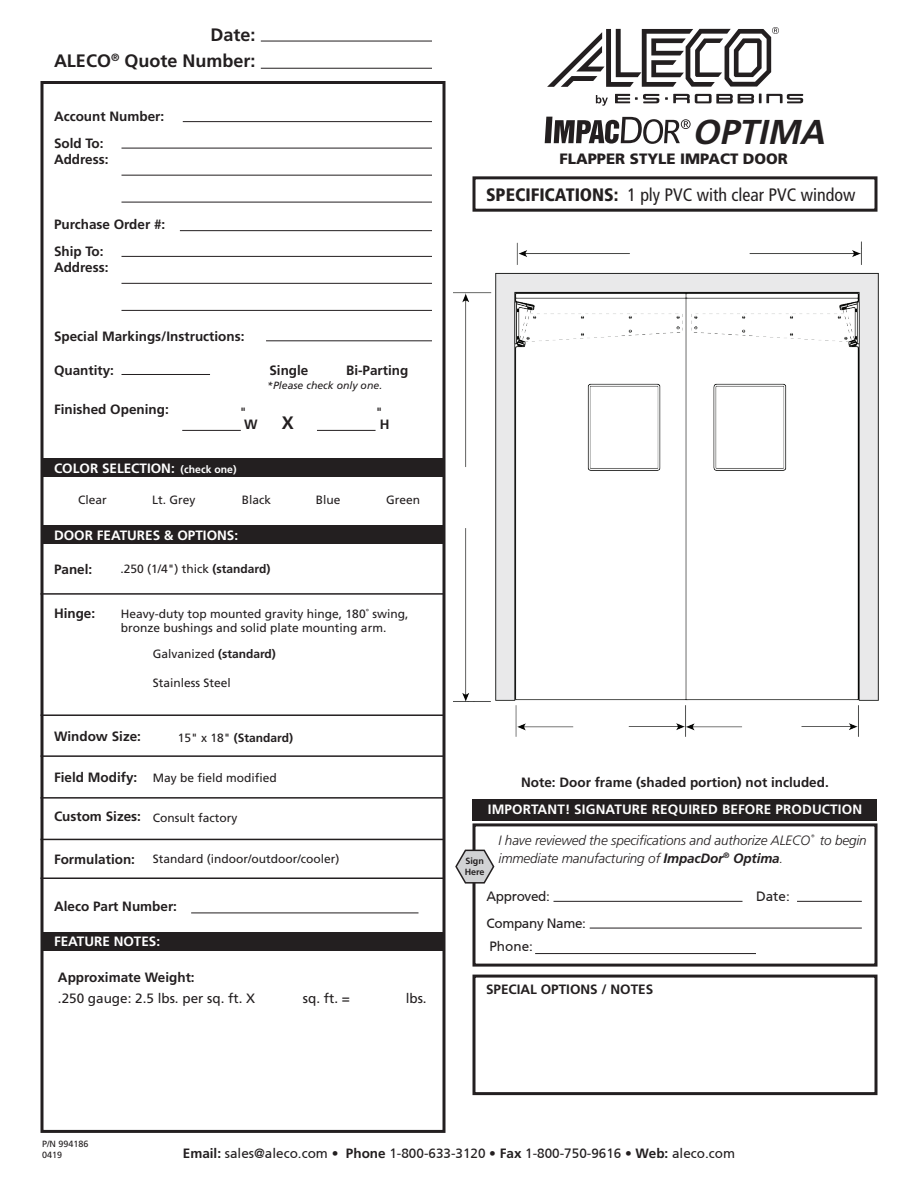
<style>
.page{position:relative;width:918px;height:1188px;background:#fff}
.page>*{position:absolute;margin:0;border:0;box-sizing:border-box;transform-origin:0 0}
.t1{font:italic 700 34.5px "Frutiger";color:#231f20}
.t2{font:condensed 18px "Frutiger";color:#231f20}
.t3{font:700 18px/27px "Frutiger";color:#231f20;text-align:right}
.t4{font:900 15px "Frutiger";color:#231f20}
.t5{font:700 13.5px/26.7px "Frutiger";color:#231f20}
.t6{font:700 13.5px "Frutiger";color:#fff}
.t7{font:italic 300 13.5px/18px "Frutiger";letter-spacing:-.01em;color:#231f20}
.t8{font:13.5px "Frutiger CE";color:#231f20}
.t9{font:13.5px "Frutiger";color:#231f20}
.t10{font:13.5px/23.7px "Frutiger CE";letter-spacing:-.025em;color:#231f20}
.t11{font:12px/14.4px "Frutiger";color:#231f20}
.t12{font:700 12px "Frutiger";color:#231f20}
.t13{font:italic 10.5px "Frutiger";color:#231f20}
.t14{font:9px/10.8px "Frutiger";color:#231f20}
.t15{font:700 9px/10.8px "Frutiger";color:#231f20}
.s1{font-size:10.5px}
.s2{font-family:"Frutiger CE"}
.s3{font-weight:700}
.s4{font-weight:400}
.s5{font-weight:700;font-size:13.5px}
.s6{font-weight:900}
.s7{font-family:"Frutiger";font-weight:700}
</style>
<div class="page">
<svg style="left:615px;top:94px;width:44px;height:9px"></svg>
<svg style="left:665px;top:94px;width:138px;height:10px"></svg>
<svg style="left:596px;top:95px;width:12px;height:11px"></svg>
<svg style="left:547px;top:27px;width:232px;height:60px"></svg>
<svg style="left:545px;top:117px;width:146px;height:27px"></svg>
<div style="left:472px;top:176px;width:406px;height:36px;border:3px solid #231f20"></div>
<hr style="left:261px;top:41px;width:171px;height:1px;background:#231f20">
<hr style="left:261px;top:68px;width:171px;height:1px;background:#231f20">
<hr style="left:183px;top:121px;width:249px;height:1px;background:#231f20">
<hr style="left:122px;top:148px;width:310px;height:1px;background:#231f20">
<hr style="left:122px;top:175px;width:310px;height:1px;background:#231f20">
<hr style="left:122px;top:202px;width:310px;height:1px;background:#231f20">
<hr style="left:180px;top:230px;width:252px;height:1px;background:#231f20">
<hr style="left:122px;top:256px;width:310px;height:1px;background:#231f20">
<hr style="left:122px;top:283px;width:310px;height:1px;background:#231f20">
<hr style="left:122px;top:310px;width:310px;height:1px;background:#231f20">
<div style="left:40px;top:81px;width:406px;height:1052px;border:3px solid #231f20"></div>
<hr style="left:266px;top:340px;width:166px;height:1px;background:#231f20">
<hr style="left:122px;top:374px;width:88px;height:1px;background:#231f20">
<hr style="left:182px;top:430px;width:59px;height:1px;background:#231f20">
<hr style="left:317px;top:430px;width:59px;height:1px;background:#231f20">
<div style="left:41px;top:459px;width:402px;height:18px;background:#231f20"></div>
<div style="left:41px;top:526px;width:402px;height:18px;background:#231f20"></div>
<hr style="left:40px;top:593px;width:403px;height:2px;background:#231f20">
<hr style="left:40px;top:878px;width:403px;height:1px;background:#231f20">
<div style="left:41px;top:932px;width:402px;height:18px;background:#231f20"></div>
<div style="left:472px;top:975px;width:406px;height:120px;border:3px solid #231f20"></div>
<div style="left:472px;top:823px;width:406px;height:144px;border:3px solid #231f20"></div>
<div style="left:472px;top:799px;width:406px;height:22px;background:#231f20"></div>
<hr style="left:554px;top:901px;width:188px;height:1px;background:#231f20">
<hr style="left:797px;top:901px;width:65px;height:1px;background:#231f20">
<hr style="left:590px;top:928px;width:272px;height:1px;background:#231f20">
<hr style="left:535px;top:953px;width:221px;height:1px;background:#231f20">
<svg style="left:455px;top:848px;width:40px;height:36px"></svg>
<hr style="left:40px;top:714px;width:403px;height:2px;background:#231f20">
<hr style="left:40px;top:755px;width:403px;height:2px;background:#231f20">
<hr style="left:40px;top:797px;width:403px;height:2px;background:#231f20">
<hr style="left:40px;top:839px;width:403px;height:1px;background:#231f20">
<hr style="left:191px;top:913px;width:227px;height:1px;background:#231f20">
<img style="left:454px;top:242px;width:424px;height:494px">
<h2 class="t3" style="left:54px;top:21px;width:203px">Date:<br>ALECO<sup>®</sup> Quote Number:</h2>
<p class="t5" style="left:54px;top:104px;width:112px">Account Number:<br>Sold To:</p>
<p class="t5" style="left:54px;top:146px;width:56px">Address:</p>
<p class="t5" style="left:54px;top:212px;width:113px">Purchase Order #:<br>Ship To:</p>
<p class="t5" style="left:54px;top:254px;width:56px">Address:</p>
<p class="t5" style="left:54px;top:323px;width:192px">Special Markings/Instructions:</p>
<p class="t5" style="left:54px;top:357px;width:62px">Quantity:</p>
<p class="t5" style="left:269px;top:357px;width:41px">Single</p>
<p class="t13" style="left:267px;top:379px;width:116px">*Please check only one.</p>
<p class="t5" style="left:244px;top:411px;width:15px">W</p>
<h2 class="t3" style="left:282px;top:409px;width:14px">X</h2>
<p class="t5" style="left:380px;top:411px;width:11px">H</p>
<p class="t5" style="left:346px;top:357px;width:64px">Bi-Parting</p>
<p class="t5" style="left:54px;top:396px;width:116px">Finished Opening:</p>
<p class="t9" style="left:240px;top:405px;width:9px">"</p>
<p class="t9" style="left:375px;top:405px;width:9px">"</p>
<p class="t6" style="left:54px;top:460px;width:184px">COLOR SELECTION: <span class="s1">(check one)</span></p>
<p class="t11" style="left:78px;top:493px;width:30px">Clear</p>
<p class="t11" style="left:152px;top:493px;width:45px">Lt. Grey</p>
<p class="t11" style="left:242px;top:493px;width:31px">Black</p>
<p class="t11" style="left:316px;top:493px;width:26px">Blue</p>
<p class="t11" style="left:386px;top:493px;width:36px">Green</p>
<p class="t6" style="left:54px;top:527px;width:186px">DOOR FEATURES &amp; OPTIONS:</p>
<p class="t5" style="left:54px;top:556px;width:40px">Panel:</p>
<p class="t11" style="left:121px;top:562px;width:151px">.250 (1/4<span class="s2">"</span>) thick <span class="s3">(standard)</span></p>
<p class="t5" style="left:54px;top:600px;width:43px">Hinge:</p>
<p class="t11" style="left:121px;top:607px;width:289px">Heavy-duty top mounted gravity hinge, 180˚ swing, bronze bushings and solid plate mounting arm.</p>
<p class="t11" style="left:153px;top:646px;width:125px">Galvanized <span class="s3">(standard)</span></p>
<p class="t11" style="left:153px;top:676px;width:80px">Stainless Steel</p>
<p class="t5" style="left:54px;top:723px;width:89px">Window Size:</p>
<p class="t12" style="left:178px;top:730px;width:117px"><span class="s4">15" x 18"</span> (Standard)</p>
<p class="t11" style="left:54px;top:771px;width:224px"><span class="s5">Field Modify:</span> May be field modified</p>
<p class="t11" style="left:54px;top:810px;width:185px"><span class="s5">Custom Sizes:</span> Consult factory</p>
<p class="t5" style="left:54px;top:846px;width:83px">Formulation:</p>
<p class="t11" style="left:153px;top:852px;width:188px">Standard (indoor/outdoor/cooler)</p>
<p class="t5" style="left:54px;top:893px;width:125px">Aleco Part Number:</p>
<p class="t6" style="left:54px;top:934px;width:108px">FEATURE NOTES:</p>
<p class="t5" style="left:58px;top:965px;width:138px">Approximate Weight:</p>
<p class="t9" style="left:58px;top:991px;width:199px">.250 gauge: 2.5 lbs. per sq. ft. X</p>
<p class="t9" style="left:303px;top:991px;width:49px">sq. ft. =</p>
<p class="t9" style="left:406px;top:991px;width:23px">lbs.</p>
<h1 class="t1" style="left:692px;top:111px;width:142px">OPTIMA</h1>
<p class="t4" style="left:559px;top:150px;width:230px">FLAPPER STYLE IMPACT DOOR</p>
<h2 class="t2" style="left:486px;top:184px;width:371px"><span class="s6">SPECIFICATIONS:</span> 1 ply PVC with clear PVC window</h2>
<p class="t5" style="left:521px;top:769px;width:309px">Note: Door frame (shaded portion) not included.</p>
<p class="t6" style="left:488px;top:802px;width:376px">IMPORTANT! SIGNATURE REQUIRED BEFORE PRODUCTION</p>
<p class="t7" style="left:499px;top:831px;width:370px">I have reviewed the specifications and authorize ALECO<sup>®</sup> to begin immediate manufacturing of <span class="s3">ImpacDor</span><sup>®</sup> <span class="s3">Optima</span>.</p>
<p class="t10" style="left:487px;top:884px;width:65px">Approved:</p>
<p class="t8" style="left:756px;top:889px;width:35px">Date:</p>
<p class="t10" style="left:487px;top:911px;width:101px">Company Name:<br>Phone:</p>
<p class="t15" style="left:465px;top:856px;width:21px">Sign<br>Here</p>
<p class="t5" style="left:486px;top:976px;width:169px">SPECIAL OPTIONS / NOTES</p>
<p class="t14" style="left:42px;top:1139px;width:48px">P/N 994186<br>0419</p>
<p class="t8" style="left:183px;top:1145px;width:554px"><span class="s7">Email:</span> sales@aleco.com • <span class="s7">Phone</span> 1-800-633-3120 • <span class="s7">Fax</span> 1-800-750-9616 • <span class="s7">Web:</span> aleco.com</p>
</div>
